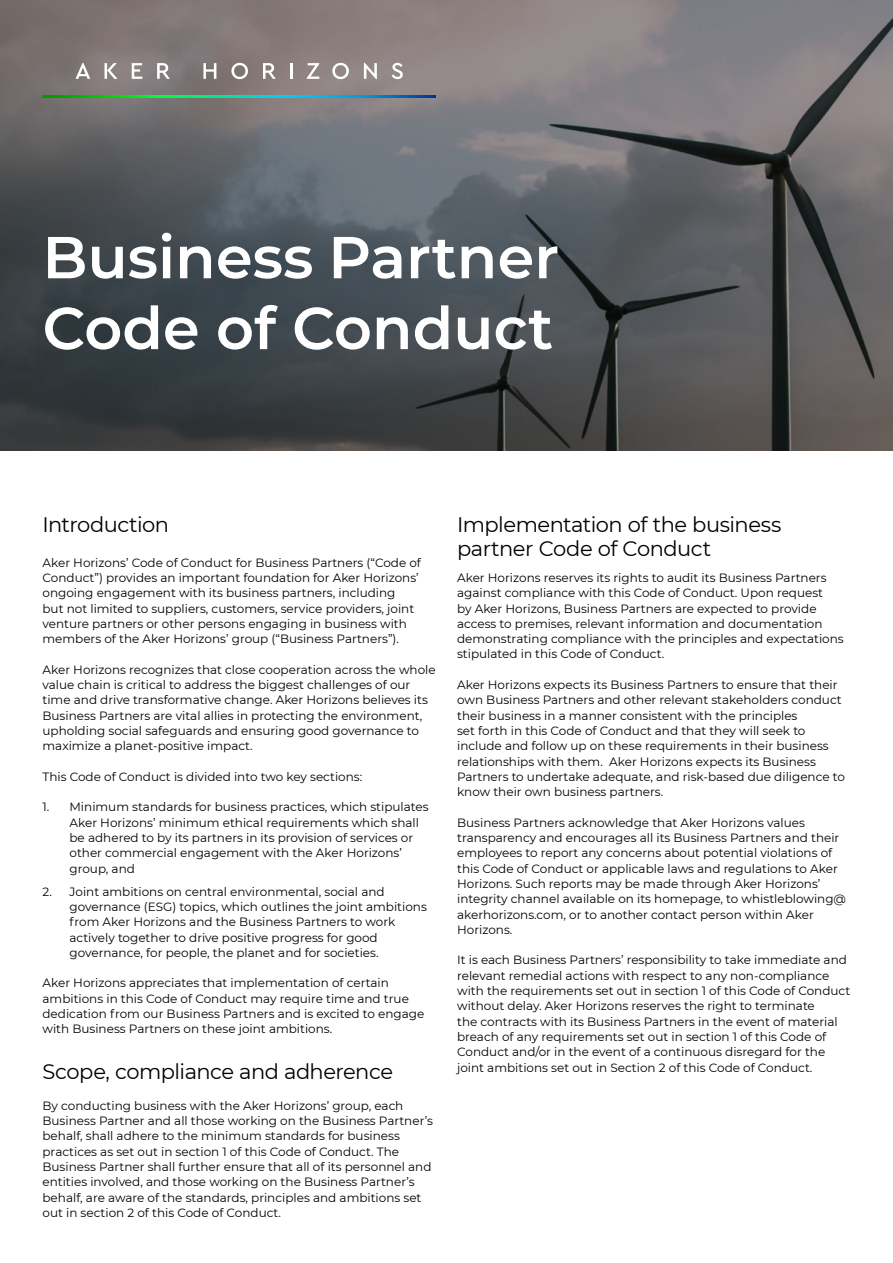
<style>
.page{position:relative;width:893px;height:1263px;background:#fff}
.page>*{position:absolute;margin:0;border:0;box-sizing:border-box;transform-origin:0 0}
.t1{font:600 59.1px/70.8px "Montserrat";color:#fff}
.t2{font:21px/24px "Montserrat";letter-spacing:-.025em;color:#000}
.t3{font:12px/15.3px "Montserrat";color:#000}
</style>
<div class="page">
<img style="left:0;top:0;width:893px;height:451px">
<svg style="left:76px;top:63px;width:14px;height:16px"></svg>
<svg style="left:105px;top:63px;width:13px;height:16px"></svg>
<svg style="left:132px;top:63px;width:10px;height:16px"></svg>
<svg style="left:157px;top:63px;width:13px;height:16px"></svg>
<svg style="left:203px;top:63px;width:13px;height:16px"></svg>
<svg style="left:231px;top:63px;width:17px;height:16px"></svg>
<svg style="left:263px;top:63px;width:13px;height:16px"></svg>
<svg style="left:290px;top:63px;width:2px;height:16px"></svg>
<svg style="left:307px;top:63px;width:12px;height:16px"></svg>
<svg style="left:332px;top:63px;width:17px;height:16px"></svg>
<svg style="left:364px;top:63px;width:13px;height:16px"></svg>
<svg style="left:392px;top:63px;width:11px;height:16px"></svg>
<hr style="left:43px;top:95px;width:393px;height:2px;background:#fff">
<h1 class="t1" style="left:43px;top:222px;width:518px">Business Partner<br>Code of Conduct</h1>
<h2 class="t2" style="left:43px;top:513px;width:128px">Introduction</h2>
<p class="t3" style="left:43px;top:555px;width:380px">Aker Horizons’ Code of Conduct for Business Partners (“Code of Conduct”) provides an important foundation for Aker Horizons’ ongoing engagement with its business partners, including<br>but not limited to suppliers, customers, service providers, joint venture partners or other persons engaging in business with members of the Aker Horizons’ group (“Business Partners”).</p>
<p class="t3" style="left:43px;top:662px;width:395px">Aker Horizons recognizes that close cooperation across the whole value chain is critical to address the biggest challenges of our time and drive transformative change. Aker Horizons believes its Business Partners are vital allies in protecting the environment, upholding social safeguards and ensuring good governance to maximize a planet-positive impact.</p>
<p class="t3" style="left:43px;top:769px;width:321px">This Code of Conduct is divided into two key sections:</p>
<p class="t3" style="left:70px;top:800px;width:361px;text-indent:-27px">1. Minimum standards for business practices, which stipulates Aker Horizons’ minimum ethical requirements which shall be adhered to by its partners in its provision of services or other commercial engagement with the Aker Horizons’ group, and</p>
<p class="t3" style="left:70px;top:884px;width:359px;text-indent:-27px">2. Joint ambitions on central environmental, social and governance (ESG) topics, which outlines the joint ambitions from Aker Horizons and the Business Partners to work actively together to drive positive progress for good governance, for people, the planet and for societies.</p>
<p class="t3" style="left:43px;top:976px;width:383px">Aker Horizons appreciates that implementation of certain ambitions in this Code of Conduct may require time and true dedication from our Business Partners and is excited to engage with Business Partners on these joint ambitions.</p>
<h2 class="t2" style="left:43px;top:1060px;width:352px">Scope, compliance and adherence</h2>
<p class="t3" style="left:43px;top:1098px;width:392px">By conducting business with the Aker Horizons’ group, each Business Partner and all those working on the Business Partner’s behalf, shall adhere to the minimum standards for business practices as set out in section 1 of this Code of Conduct. The Business Partner shall further ensure that all of its personnel and entities involved, and those working on the Business Partner’s behalf, are aware of the standards, principles and ambitions set out in section 2 of this Code of Conduct.</p>
<h2 class="t2" style="left:457px;top:513px;width:326px">Implementation of the business partner Code of Conduct</h2>
<p class="t3" style="left:457px;top:570px;width:388px">Aker Horizons reserves its rights to audit its Business Partners against compliance with this Code of Conduct. Upon request<br>by Aker Horizons, Business Partners are expected to provide access to premises, relevant information and documentation demonstrating compliance with the principles and expectations stipulated in this Code of Conduct.</p>
<p class="t3" style="left:457px;top:677px;width:389px">Aker Horizons expects its Business Partners to ensure that their own Business Partners and other relevant stakeholders conduct their business in a manner consistent with the principles<br>set forth in this Code of Conduct and that they will seek to include and follow up on these requirements in their business relationships with them. Aker Horizons expects its Business Partners to undertake adequate, and risk-based due diligence to know their own business partners.</p>
<p class="t3" style="left:457px;top:815px;width:390px">Business Partners acknowledge that Aker Horizons values transparency and encourages all its Business Partners and their employees to report any concerns about potential violations of this Code of Conduct or applicable laws and regulations to Aker Horizons. Such reports may be made through Aker Horizons’ integrity channel available on its homepage, to whistleblowing@ akerhorizons.com, or to another contact person within Aker Horizons.</p>
<p class="t3" style="left:457px;top:953px;width:395px">It is each Business Partners’ responsibility to take immediate and relevant remedial actions with respect to any non-compliance with the requirements set out in section 1 of this Code of Conduct without delay. Aker Horizons reserves the right to terminate<br>the contracts with its Business Partners in the event of material breach of any requirements set out in section 1 of this Code of Conduct and/or in the event of a continuous disregard for the joint ambitions set out in Section 2 of this Code of Conduct.</p>
</div>
